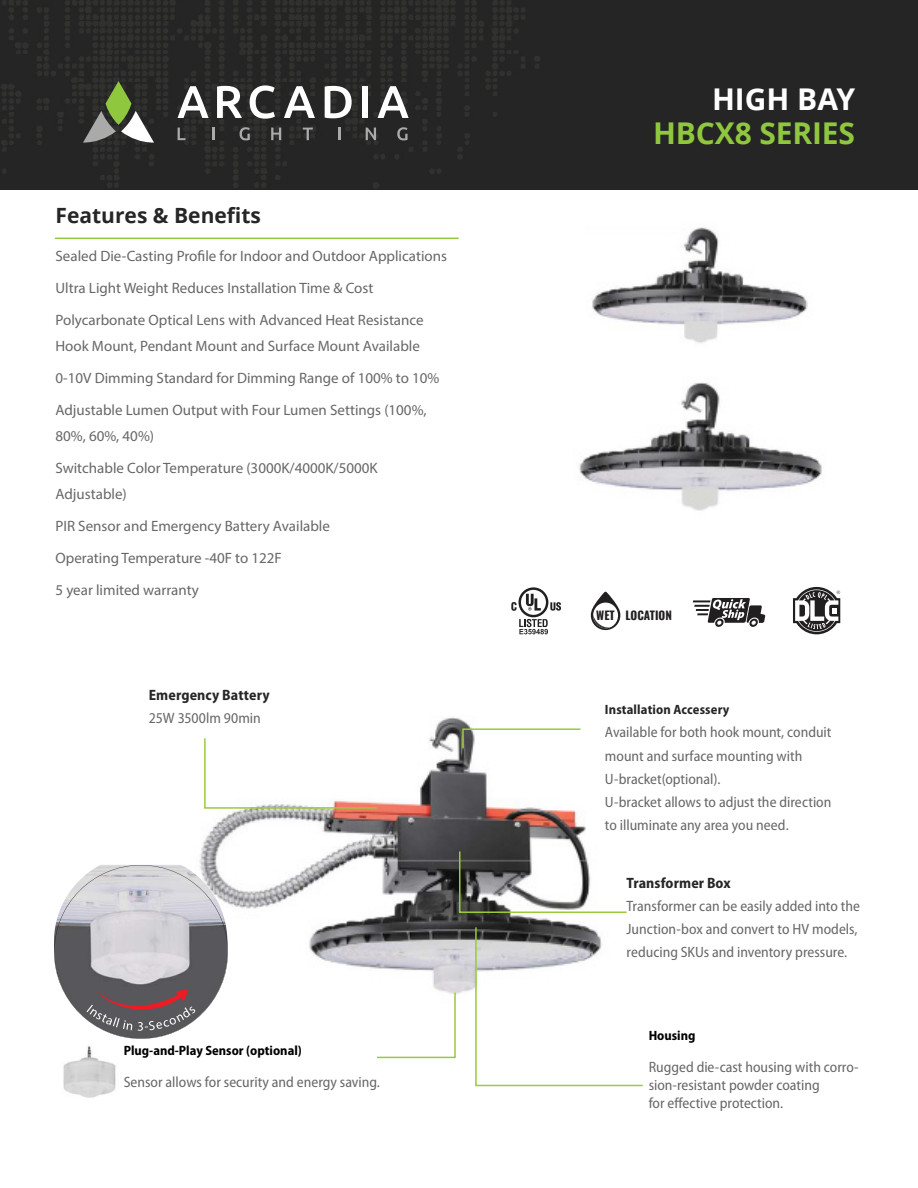
<style>
.page{position:relative;width:918px;height:1188px;background:#fff}
.page>*{position:absolute;margin:0;border:0;box-sizing:border-box;transform-origin:0 0}
.t1{font:700 30px "Open Sans";letter-spacing:-.005em;color:#8fc73e}
.t2{font:700 30px "Open Sans";letter-spacing:-.005em;color:#fff}
.t3{font:700 21px "Open Sans";color:#262626}
.t4{font:15px/32.2px "Myriad Pro";color:#666767}
.t5{font:semi-condensed 15px/23.2px "Myriad Pro";color:#666767}
.t6{font:700 semi-condensed 15px "Myriad Pro";letter-spacing:.005em;color:#262626}
.t7{font:700 semi-condensed 13.5px "Myriad Pro";color:#000}
.t8{font:700 semi-condensed 13.5px "Myriad Pro";letter-spacing:.01em;color:#262626}
.t9{font:700 11.55px "Oswald";color:#221f20}
</style>
<div class="page">
<svg style="left:511px;top:587px;width:50px;height:47px"></svg>
<svg style="left:591px;top:592px;width:29px;height:38px"></svg>
<svg style="left:693px;top:598px;width:72px;height:29px"></svg>
<img style="left:199px;top:717px;width:387px;height:277px">
<img style="left:0;top:0;width:918px;height:189px">
<hr style="left:55px;top:238px;width:404px;height:1px;background:#92c841">
<svg style="left:203px;top:737px;width:175px;height:72px"></svg>
<svg style="left:458px;top:850px;width:169px;height:64px"></svg>
<svg style="left:461px;top:728px;width:121px;height:22px"></svg>
<svg style="left:375px;top:991px;width:82px;height:68px"></svg>
<svg style="left:178px;top:128px;width:8px;height:12px"></svg>
<svg style="left:212px;top:128px;width:2px;height:12px"></svg>
<svg style="left:240px;top:127px;width:10px;height:13px"></svg>
<svg style="left:271px;top:128px;width:10px;height:12px"></svg>
<svg style="left:303px;top:128px;width:10px;height:12px"></svg>
<svg style="left:338px;top:128px;width:2px;height:12px"></svg>
<svg style="left:366px;top:128px;width:10px;height:12px"></svg>
<svg style="left:397px;top:127px;width:11px;height:13px"></svg>
<svg style="left:83px;top:81px;width:71px;height:62px"></svg>
<svg style="left:178px;top:86px;width:31px;height:32px"></svg>
<svg style="left:284px;top:86px;width:31px;height:32px"></svg>
<svg style="left:217px;top:86px;width:25px;height:32px"></svg>
<svg style="left:250px;top:85px;width:25px;height:34px"></svg>
<svg style="left:325px;top:86px;width:27px;height:32px"></svg>
<div style="left:363px;top:86px;width:5px;height:32px;background:#fff"></div>
<svg style="left:378px;top:86px;width:31px;height:32px"></svg>
<svg style="left:793px;top:587px;width:47px;height:47px"></svg>
<img style="left:592px;top:227px;width:216px;height:116px">
<img style="left:579px;top:382px;width:243px;height:129px">
<svg style="left:54px;top:865px;width:174px;height:174px"></svg>
<svg style="left:474px;top:926px;width:169px;height:161px"></svg>
<img style="left:63px;top:1046px;width:53px;height:52px">
<h2 class="t3" style="left:56px;top:201px;width:207px">Features &amp; Benefits</h2>
<p class="t4" style="left:56px;top:239px;width:393px">Sealed Die-Casting Profile for Indoor and Outdoor Applications<br>Ultra Light Weight Reduces Installation Time &amp; Cost<br>Polycarbonate Optical Lens with Advanced Heat Resistance</p>
<p class="t4" style="left:56px;top:329px;width:385px">Hook Mount, Pendant Mount and Surface Mount Available<br>0-10V Dimming Standard for Dimming Range of 100% to 10%<br>Adjustable Lumen Output with Four Lumen Settings (100%,</p>
<p class="t4" style="left:56px;top:419px;width:324px">80%, 60%, 40%)<br>Switchable Color Temperature (3000K/4000K/5000K</p>
<p class="t4" style="left:56px;top:477px;width:276px">Adjustable)<br>PIR Sensor and Emergency Battery Available<br>Operating Temperature -40F to 122F<br>5 year limited warranty</p>
<p class="t6" style="left:149px;top:685px;width:122px">Emergency Battery</p>
<p class="t5" style="left:149px;top:707px;width:114px">25W 3500lm 90min</p>
<p class="t7" style="left:124px;top:1041px;width:180px">Plug-and-Play Sensor (optional)</p>
<p class="t5" style="left:124px;top:1071px;width:258px">Sensor allows for security and energy saving.</p>
<h1 class="t2" style="left:712px;top:78px;width:144px">HIGH BAY</h1>
<h1 class="t1" style="left:653px;top:112px;width:203px">HBCX8 SERIES</h1>
<p class="t9" style="left:596px;top:605px;width:77px">WET LOCATION</p>
<p class="t8" style="left:605px;top:701px;width:126px">Installation Accessery</p>
<p class="t5" style="left:605px;top:721px;width:228px">Available for both hook mount, conduit mount and surface mounting with U-bracket(optional).<br>U-bracket allows to adjust the direction to illuminate any area you need.</p>
<p class="t6" style="left:627px;top:873px;width:106px">Transformer Box</p>
<p class="t5" style="left:627px;top:895px;width:235px">Transformer can be easily added into the<br>Junction-box and convert to HV models, reducing SKUs and inventory pressure.</p>
<p class="t7" style="left:649px;top:1027px;width:48px">Housing</p>
<p class="t5" style="left:649px;top:1059px;width:211px;line-height:18px">Rugged die-cast housing with corro&shy;sion-resistant powder coating<br>for effective protection.</p>
</div>
